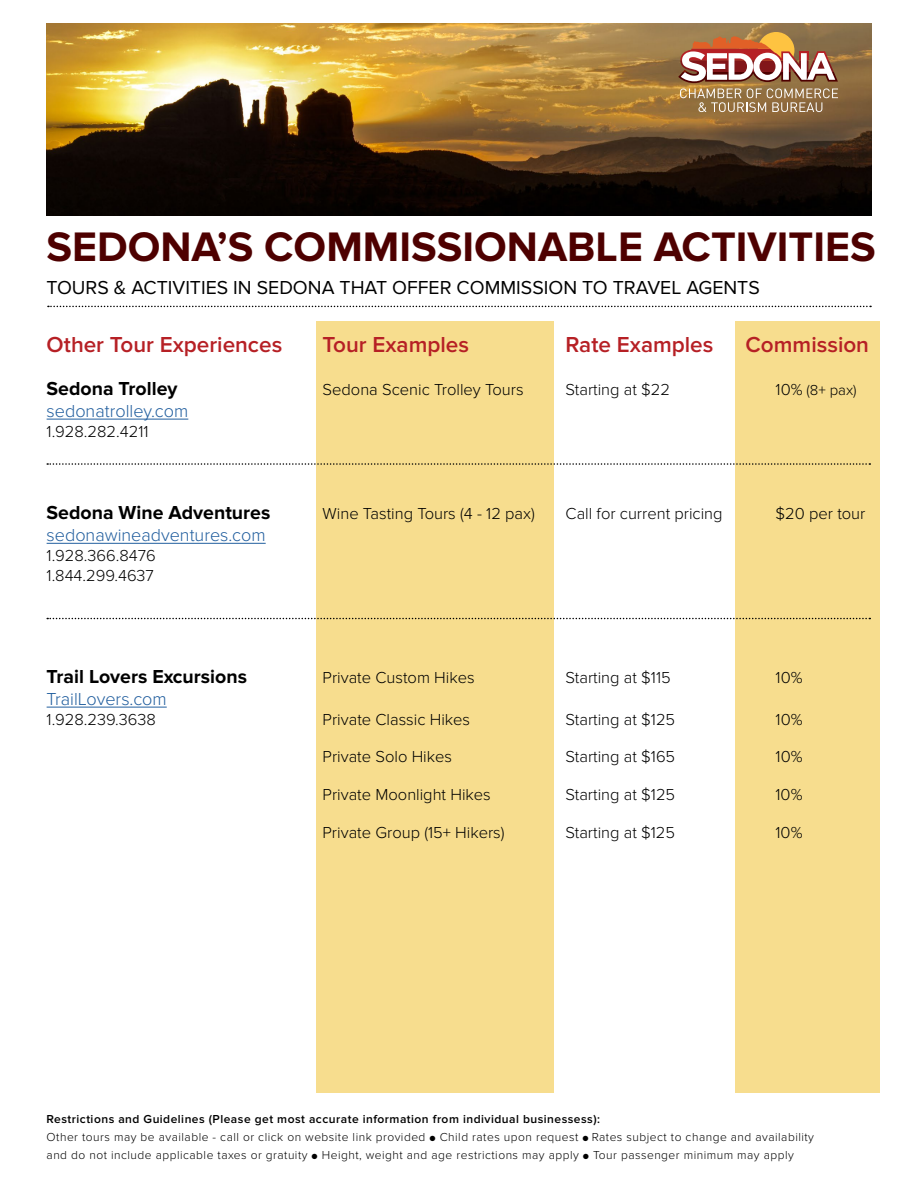
<style>
.page{position:relative;width:918px;height:1188px;background:#fff}
.page>*{position:absolute;margin:0;border:0;box-sizing:border-box;transform-origin:0 0}
.t1{font:700 42.75px "Proxima Nova";color:#4e0000}
.t2{font:600 22.5px "Proxima Nova";color:#b62025}
.t3{font:19.5px "Proxima Nova";color:#000}
.t4{font:700 19.5px "Proxima Nova";color:#000}
.t5{font:300 18px "Proxima Nova";color:#215e9e}
.t6{font:300 16.5px/19.8px "Proxima Nova";color:#000}
.t7{font:300 15px "Proxima Nova";color:#000}
.t8{font:300 12px/18px "Proxima Nova";letter-spacing:.04em;color:#000}
.s1{font-size:16.5px}
.s2{font-weight:600}
.s3{font-size:9px}
</style>
<div class="page">
<div style="left:316px;top:322px;width:238px;height:771px;background:#f7dd8e"></div>
<div style="left:735px;top:322px;width:145px;height:771px;background:#f7dd8e"></div>
<hr style="left:47px;top:419px;width:141px;height:1px;background:#215e9e">
<hr style="left:47px;top:543px;width:219px;height:1px;background:#215e9e">
<hr style="left:47px;top:707px;width:120px;height:1px;background:#215e9e">
<svg style="left:47px;top:463px;width:823px;height:2px"></svg>
<svg style="left:47px;top:618px;width:823px;height:1px"></svg>
<img style="left:46px;top:23px;width:826px;height:193px">
<div style="left:758px;top:32px;width:36px;height:37px;background:#fec341;border-radius:50%"></div>
<svg style="left:678px;top:36px;width:160px;height:76px"></svg>
<svg style="left:48px;top:306px;width:823px;height:1px"></svg>
<h1 class="t1" style="left:46px;top:222px;width:831px">SEDONA’S COMMISSIONABLE ACTIVITIES</h1>
<p class="t3" style="left:46px;top:276px;width:715px">TOURS &amp; ACTIVITIES IN SEDONA THAT OFFER COMMISSION TO TRAVEL AGENTS</p>
<h2 class="t2" style="left:47px;top:331px;width:237px">Other Tour Experiences</h2>
<h2 class="t2" style="left:323px;top:331px;width:148px">Tour Examples</h2>
<h2 class="t2" style="left:566px;top:331px;width:149px">Rate Examples</h2>
<h2 class="t2" style="left:746px;top:331px;width:125px">Commission</h2>
<p class="t4" style="left:47px;top:377px;width:132px">Sedona Trolley</p>
<p class="t6" style="left:323px;top:380px;width:202px">Sedona Scenic Trolley Tours</p>
<p class="t6" style="left:566px;top:380px;width:106px">Starting at $22</p>
<p class="t7" style="left:776px;top:382px;width:83px"><span class="s1">10%</span> (8+ pax)</p>
<p class="t5" style="left:47px;top:400px;width:143px">sedonatrolley.com</p>
<p class="t6" style="left:47px;top:421px;width:103px">1.928.282.4211</p>
<p class="t4" style="left:47px;top:502px;width:225px">Sedona Wine Adventures</p>
<p class="t6" style="left:323px;top:504px;width:214px">Wine Tasting Tours (4 - 12 pax)</p>
<p class="t6" style="left:566px;top:504px;width:159px">Call for current pricing</p>
<p class="t6" style="left:776px;top:504px;width:91px">$20 per tour</p>
<p class="t5" style="left:47px;top:525px;width:221px">sedonawineadventures.com</p>
<p class="t6" style="left:47px;top:546px;width:111px">1.928.366.8476<br>1.844.299.4637</p>
<p class="t4" style="left:47px;top:665px;width:202px">Trail Lovers Excursions</p>
<p class="t6" style="left:323px;top:668px;width:154px">Private Custom Hikes</p>
<p class="t6" style="left:566px;top:668px;width:107px">Starting at $115</p>
<p class="t6" style="left:776px;top:668px;width:28px">10%</p>
<p class="t5" style="left:47px;top:688px;width:122px">TrailLovers.com</p>
<p class="t6" style="left:47px;top:709px;width:111px">1.928.239.3638</p>
<p class="t6" style="left:323px;top:709px;width:149px">Private Classic Hikes</p>
<p class="t6" style="left:566px;top:709px;width:111px">Starting at $125</p>
<p class="t6" style="left:776px;top:709px;width:28px">10%</p>
<p class="t6" style="left:323px;top:747px;width:131px">Private Solo Hikes</p>
<p class="t6" style="left:566px;top:747px;width:111px">Starting at $165</p>
<p class="t6" style="left:776px;top:747px;width:28px">10%</p>
<p class="t6" style="left:323px;top:785px;width:170px">Private Moonlight Hikes</p>
<p class="t6" style="left:566px;top:785px;width:111px">Starting at $125</p>
<p class="t6" style="left:776px;top:785px;width:28px">10%</p>
<p class="t6" style="left:323px;top:823px;width:184px">Private Group (15+ Hikers)</p>
<p class="t6" style="left:566px;top:823px;width:111px">Starting at $125</p>
<p class="t6" style="left:776px;top:823px;width:28px">10%</p>
<p class="t8" style="left:47px;top:1110px;width:769px"><span class="s2">Restrictions and Guidelines (Please get most accurate information from individual businessess):<br></span>Other tours may be available - call or click on website link provided <span class="s3">●</span> Child rates upon request <span class="s3">●</span> Rates subject to change and availability and do not include applicable taxes or gratuity <span class="s3">●</span> Height, weight and age restrictions may apply <span class="s3">●</span> Tour passenger minimum may apply</p>
</div>
